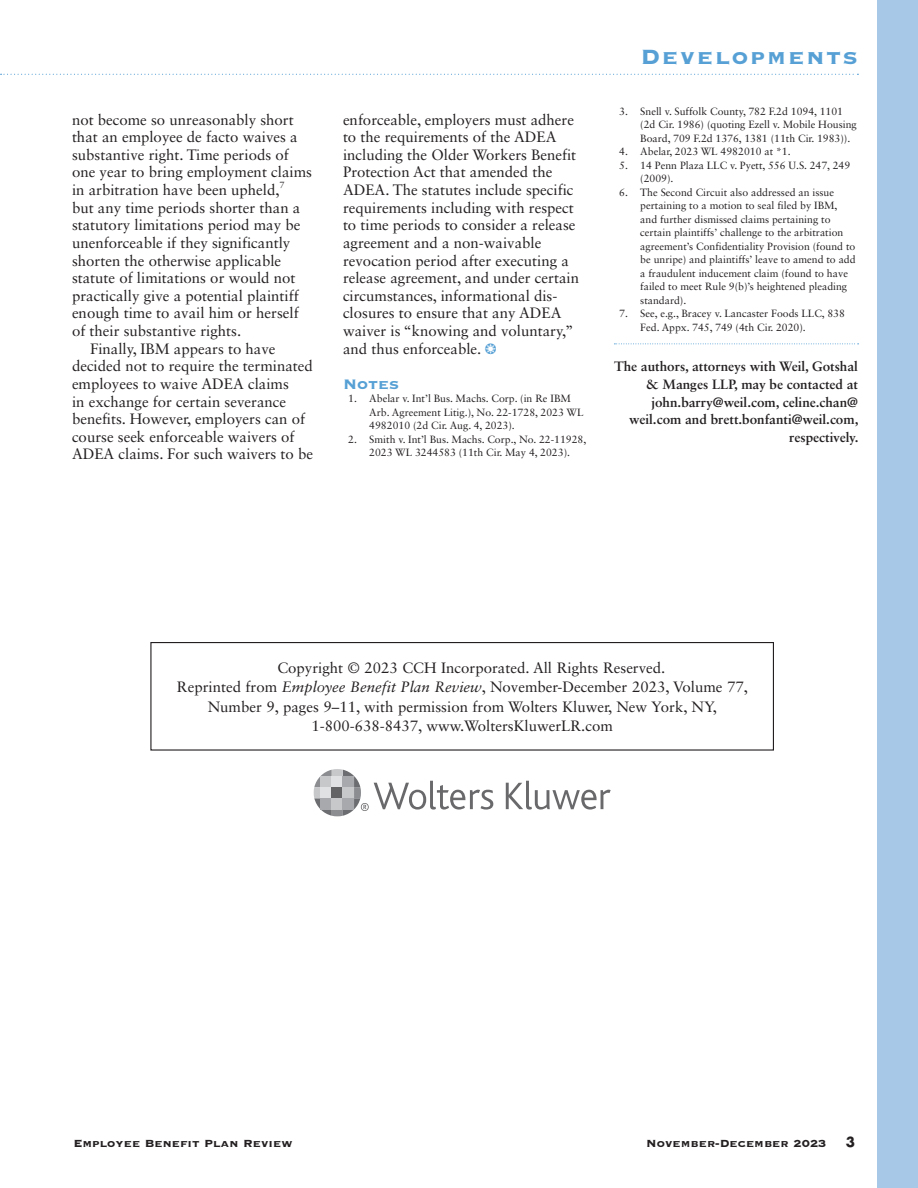
<style>
.page{position:relative;width:918px;height:1188px;background:#fff}
.page>*{position:absolute;margin:0;border:0;box-sizing:border-box;transform-origin:0 0}
.t1{font:27px "Copperplate Gothic Std 33 BC";letter-spacing:.065em;color:#56a0d5}
.HeadA{font:18px "Copperplate Gothic Std 33 BC";color:#56a0d5}
.TextInd{font:15px/17.7px "Sabon LT Std";color:#231f20}
.TEXT{font:15px "Sabon LT Std";color:#231f20}
.Author_Bio1{font:700 13.5px/17.7px "Sabon LT Std";color:#231f20;text-align:right}
.t2{font:13.5px "Copperplate Gothic Std 33 BC";color:#231f20}
.t3{font:700 13.5px "Futura Std";color:#231f20}
.Endnote{font:10.5px/13.5px "Sabon LT Std";color:#231f20}
.TextInd-2{font:9px "Sabon LT Std";color:#231f20}
.s1{color:#56a0d5}
.s2{font-style:italic}
</style>
<div class="page">
<svg style="left:1px;top:74px;width:857px;height:1px"></svg>
<div style="left:877px;top:0;width:41px;height:1188px;background:#a8c8e7"></div>
<svg style="left:614px;top:344px;width:245px;height:1px"></svg>
<div style="left:150px;top:642px;width:624px;height:109px;border:1px solid #231f20"></div>
<svg style="left:506px;top:781px;width:105px;height:29px"></svg>
<svg style="left:314px;top:769px;width:179px;height:47px"></svg>
<p class="TextInd" style="left:72px;top:110px;width:241px">not become so unreasonably short that an employee de facto waives a substantive right. Time periods of one year to bring employment claims in arbitration have been upheld,</p>
<p class="TextInd-2" style="left:280px;top:179px;width:7px">7</p>
<p class="TextInd" style="left:72px;top:198px;width:230px">but any time periods shorter than a statutory limitations period may be unenforceable if they significantly shorten the otherwise applicable statute of limitations or would not practically give a potential plaintiff enough time to avail him or herself of their substantive rights.</p>
<p class="TextInd" style="left:72px;top:339px;width:243px;text-indent:18px">Finally, IBM appears to have decided not to require the terminated employees to waive ADEA claims<br>in exchange for certain severance benefits. However, employers can of course seek enforceable waivers of ADEA claims. For such waivers to be</p>
<p class="TextInd" style="left:343px;top:110px;width:238px">enforceable, employers must adhere to the requirements of the ADEA including the Older Workers Benefit Protection Act that amended the ADEA. The statutes include specific requirements including with respect to time periods to consider a release agreement and a non-waivable revocation period after executing a release agreement, and under certain circumstances, informational dis&shy;closures to ensure that any ADEA waiver is “knowing and voluntary,” and thus enforceable. <span class="s1">❂</span></p>
<p class="HeadA" style="left:343px;top:375px;width:58px">Notes</p>
<p class="Endnote" style="left:369px;top:392px;width:216px;text-indent:-21px">1. Abelar v. Int’l Bus. Machs. Corp. (in Re IBM<br>Arb. Agreement Litig.), No. 22-1728, 2023 WL<br>4982010 (2d Cir. Aug. 4, 2023).</p>
<p class="Endnote" style="left:348px;top:432px;width:240px;text-align:center">2. Smith v. Int’l Bus. Machs. Corp., No. 22-11928,<br>2023 WL 3244583 (11th Cir. May 4, 2023).</p>
<p class="t1" style="left:641px;top:43px;width:219px">Developments</p>
<p class="Endnote" style="left:640px;top:104px;width:218px;text-indent:-21px">3. Snell v. Suffolk County, 782 F.2d 1094, 1101 (2d Cir. 1986) (quoting Ezell v. Mobile Housing<br>Board, 709 F.2d 1376, 1381 (11th Cir. 1983)).</p>
<p class="Endnote" style="left:619px;top:145px;width:173px">4. Abelar, 2023 WL 4982010 at *1.</p>
<p class="Endnote" style="left:640px;top:158px;width:211px;text-indent:-21px">5. 14 Penn Plaza LLC v. Pyett, 556 U.S. 247, 249 (2009).</p>
<p class="Endnote" style="left:640px;top:185px;width:217px;text-indent:-21px">6. The Second Circuit also addressed an issue pertaining to a motion to seal filed by IBM, and further dismissed claims pertaining to certain plaintiffs’ challenge to the arbitration agreement’s Confidentiality Provision (found to be unripe) and plaintiffs’ leave to amend to add a fraudulent inducement claim (found to have failed to meet Rule 9(b)’s heightened pleading standard).</p>
<p class="Endnote" style="left:640px;top:307px;width:206px;text-indent:-21px">7. See, e.g., Bracey v. Lancaster Foods LLC, 838<br>Fed. Appx. 745, 749 (4th Cir. 2020).</p>
<p class="Author_Bio1" style="left:614px;top:357px;width:246px">The authors, attorneys with Weil, Gotshal &amp; Manges LLP, may be contacted at john.barry@weil.com, celine.chan@ weil.com and brett.bonfanti@weil.com, respectively.</p>
<p class="TEXT" style="left:277px;top:658px;width:390px">Copyright © 2023 CCH Incorporated. All Rights Reserved.</p>
<p class="TEXT" style="left:177px;top:678px;width:573px">Reprinted from <span class="s2">Employee Benefit Plan Review</span>, November-December 2023, Volume 77,</p>
<p class="TEXT" style="left:208px;top:697px;width:511px">Number 9, pages 9–11, with permission from Wolters Kluwer, New York, NY,</p>
<p class="TEXT" style="left:311px;top:717px;width:303px">1-800-638-8437, www.WoltersKluwerLR.com</p>
<p class="t2" style="left:74px;top:1136px;width:221px">Employee Benefit Plan Review</p>
<p class="t2" style="left:646px;top:1136px;width:182px">November-December 2023</p>
<p class="t3" style="left:846px;top:1133px;width:11px">3</p>
</div>
